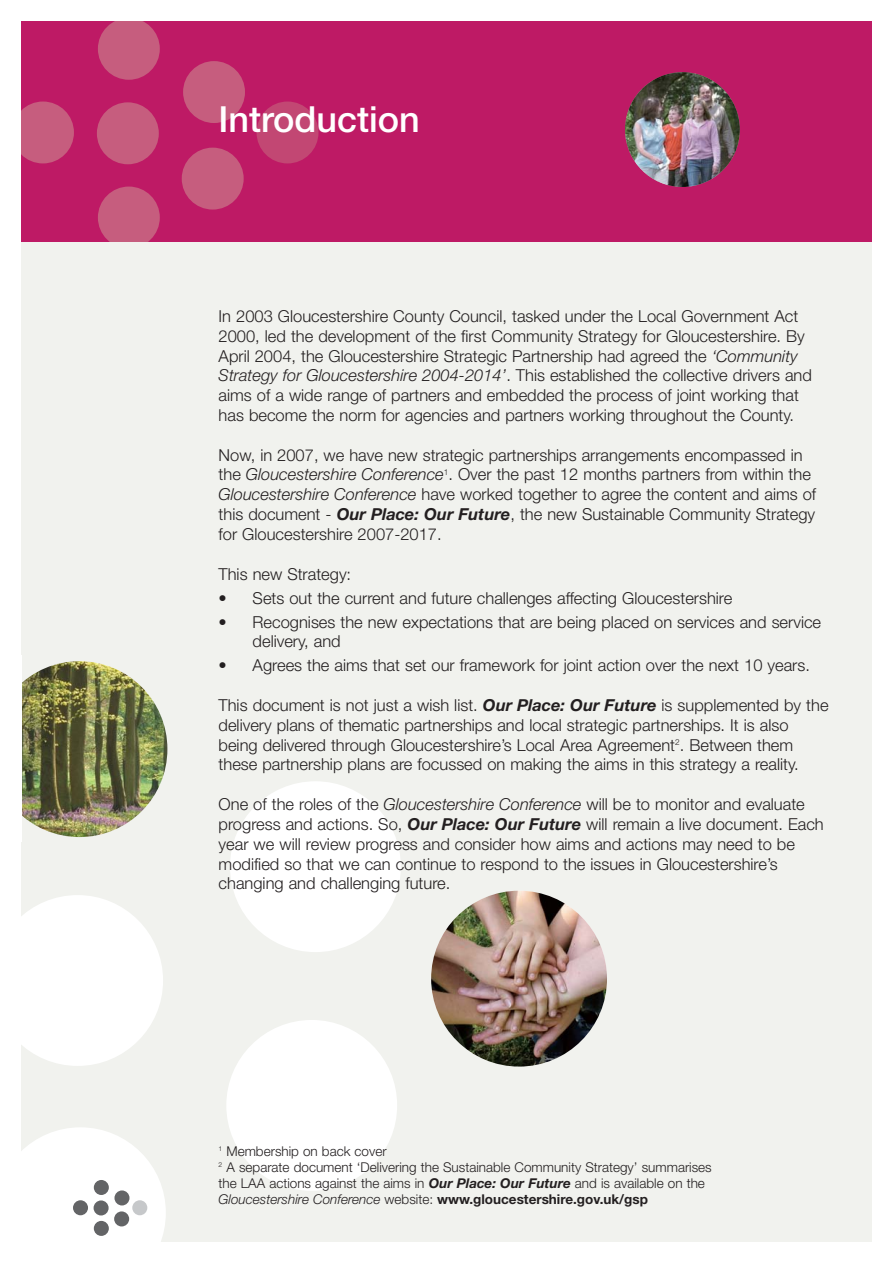
<style>
.page{position:relative;width:893px;height:1263px;background:#fff}
.page>*{position:absolute;margin:0;border:0;box-sizing:border-box;transform-origin:0 0}
.t1{font:500 36px "Helvetica Neue";color:#fff}
.t2{font:300 16.5px/19.8px "Helvetica Neue";color:#231f20}
.t3{font:300 13.5px/16.2px "Helvetica Neue";color:#231f20}
.s1{font-style:italic}
.s2{font-weight:700;font-style:italic}
.s3{font-weight:700}
</style>
<div class="page">
<div style="left:21px;top:238px;width:851px;height:1003px;background:#f1f2ee"></div>
<svg style="left:21px;top:895px;width:142px;height:171px"></svg>
<svg style="left:21px;top:1127px;width:145px;height:114px"></svg>
<div style="left:230px;top:781px;width:171px;height:171px;background:#fff;border-radius:50%"></div>
<div style="left:226px;top:1020px;width:171px;height:171px;background:#fff;border-radius:50%"></div>
<div style="left:21px;top:21px;width:851px;height:221px;background:#be1a65"></div>
<div style="left:257px;top:102px;width:61px;height:61px;background:#c24773;border-radius:50%"></div>
<div style="left:97px;top:102px;width:62px;height:62px;background:#c65d7e;border-radius:50%"></div>
<svg style="left:98px;top:187px;width:62px;height:55px"></svg>
<svg style="left:98px;top:21px;width:62px;height:59px"></svg>
<div style="left:183px;top:61px;width:62px;height:62px;background:#c65d7e;border-radius:50%"></div>
<div style="left:182px;top:148px;width:62px;height:62px;background:#c65d7e;border-radius:50%"></div>
<svg style="left:21px;top:102px;width:53px;height:61px"></svg>
<div style="left:132px;top:1200px;width:15px;height:15px;background:#c6c8ca;border-radius:50%"></div>
<div style="left:94px;top:1200px;width:15px;height:15px;background:#636466;border-radius:50%"></div>
<div style="left:94px;top:1221px;width:15px;height:15px;background:#636466;border-radius:50%"></div>
<div style="left:94px;top:1180px;width:15px;height:15px;background:#636466;border-radius:50%"></div>
<div style="left:114px;top:1190px;width:15px;height:15px;background:#636466;border-radius:50%"></div>
<div style="left:114px;top:1211px;width:15px;height:15px;background:#636466;border-radius:50%"></div>
<div style="left:73px;top:1200px;width:15px;height:15px;background:#636466;border-radius:50%"></div>
<img style="left:431px;top:891px;width:176px;height:175px;border-radius:50%">
<img style="left:625px;top:72px;width:115px;height:115px;border-radius:50%">
<img style="left:21px;top:661px;width:146px;height:176px">
<h1 class="t1" style="left:219px;top:106px;width:203px">Introduction</h1>
<p class="t2" style="left:219px;top:308px;width:595px">In 2003 Gloucestershire County Council, tasked under the Local Government Act 2000, led the development of the first Community Strategy for Gloucestershire. By April 2004, the Gloucestershire Strategic Partnership had agreed the <span class="s1">‘Community Strategy for Gloucestershire 2004-2014’</span>. This established the collective drivers and aims of a wide range of partners and embedded the process of joint working that has become the norm for agencies and partners working throughout the County.</p>
<p class="t2" style="left:219px;top:446px;width:599px">Now, in 2007, we have new strategic partnerships arrangements encompassed in the <span class="s1">Gloucestershire Conference</span><sup>1</sup>. Over the past 12 months partners from within the <span class="s1">Gloucestershire Conference</span> have worked together to agree the content and aims of this document - <span class="s2">Our Place: Our Future</span>, the new Sustainable Community Strategy for Gloucestershire 2007-2017.</p>
<p class="t2" style="left:219px;top:565px;width:134px">This new Strategy:</p>
<p class="t2" style="left:219px;top:589px;width:515px">• Sets out the current and future challenges affecting Gloucestershire</p>
<p class="t2" style="left:253px;top:613px;width:570px;text-indent:-34px">• Recognises the new expectations that are being placed on services and service delivery, and</p>
<p class="t2" style="left:219px;top:657px;width:593px">• Agrees the aims that set our framework for joint action over the next 10 years.</p>
<p class="t2" style="left:219px;top:697px;width:611px">This document is not just a wish list. <span class="s2">Our Place: Our Future</span> is supplemented by the delivery plans of thematic partnerships and local strategic partnerships. It is also being delivered through Gloucestershire’s Local Area Agreement<sup>2</sup>. Between them these partnership plans are focussed on making the aims in this strategy a reality.</p>
<p class="t2" style="left:219px;top:796px;width:607px">One of the roles of the <span class="s1">Gloucestershire Conference</span> will be to monitor and evaluate progress and actions. So, <span class="s2">Our Place: Our Future</span> will remain a live document. Each year we will review progress and consider how aims and actions may need to be modified so that we can continue to respond to the issues in Gloucestershire’s changing and challenging future.</p>
<p class="t3" style="left:219px;top:1144px;width:495px"><sup>1</sup> Membership on back cover<br><sup>2</sup> A separate document ‘Delivering the Sustainable Community Strategy’ summarises the LAA actions against the aims in <span class="s2">Our Place: Our Future</span> and is available on the <span class="s1">Gloucestershire Conference</span> website: <span class="s3">www.gloucestershire.gov.uk/gsp</span></p>
</div>
